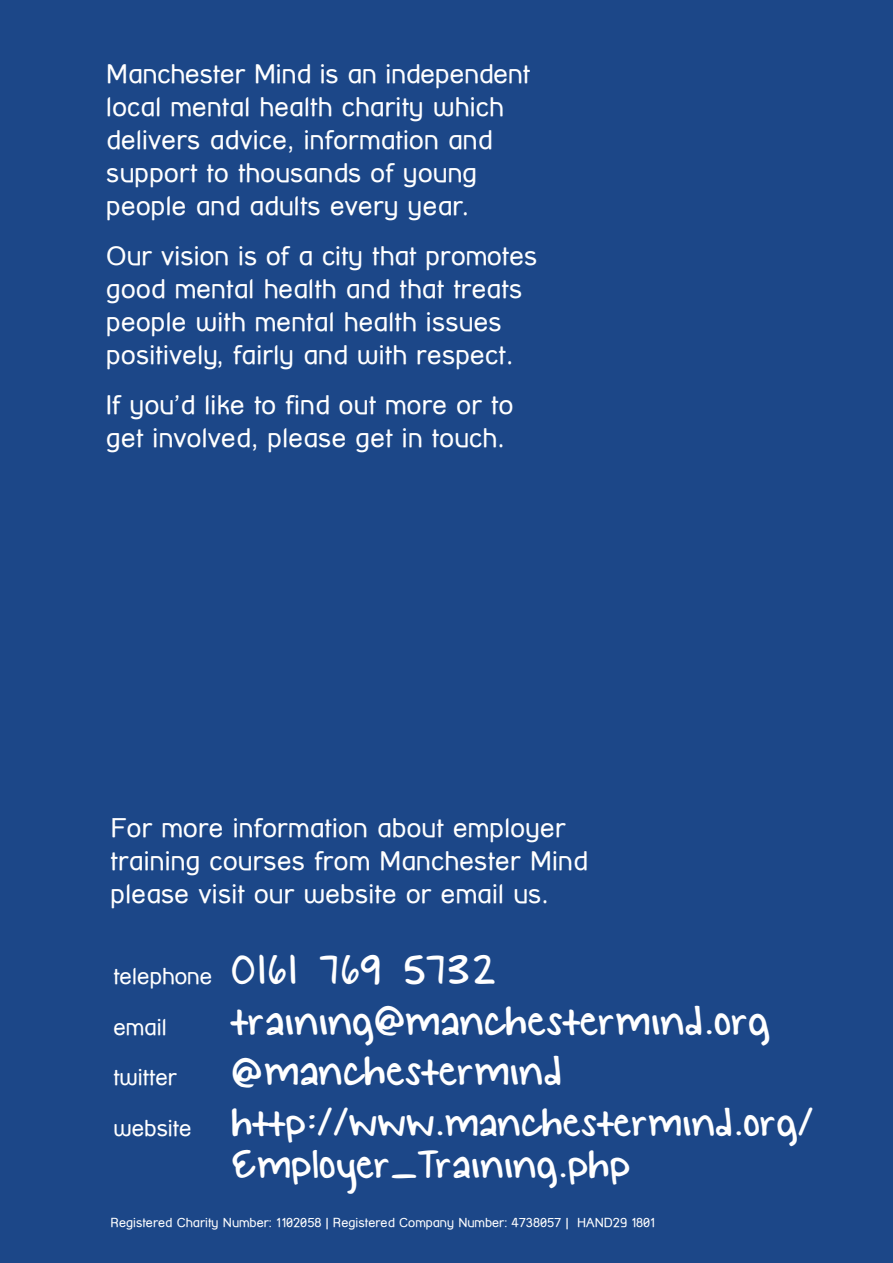
<style>
.page{position:relative;width:893px;height:1263px;background:#1c4788}
.page>*{position:absolute;margin:0;border:0;box-sizing:border-box;transform-origin:0 0}
.t1{font:46.5px "KG Small Town Southern Girl";letter-spacing:.02em;color:#fff}
.t2{font:46.5px "KG Small Town Southern Girl";letter-spacing:.06em;color:#fff}
.t3{font:45px/42px "KG Small Town Southern Girl";letter-spacing:.02em;color:#fff}
.t4{font:26.25px/33px "Street Corner";letter-spacing:.01em;color:#fff}
.t5{font:22.5px "Street Corner";color:#fff}
.t6{font:12.75px "Street Corner";color:#fff}
.s1{font-family:"Street Corner";font-size:22.5px}
</style>
<div class="page">
<p class="t4" style="left:106px;top:57px;width:425px">Manchester Mind is an independent local mental health charity which delivers advice, information and support to thousands of young people and adults every year.</p>
<p class="t4" style="left:106px;top:239px;width:432px">Our vision is of a city that promotes good mental health and that treats people with mental health issues positively, fairly and with respect.</p>
<p class="t4" style="left:106px;top:388px;width:409px">If you’d like to find out more or to get involved, please get in touch.</p>
<p class="t4" style="left:111px;top:811px;width:479px">For more information about employer training courses from Manchester Mind please visit our website or email us.</p>
<p class="t2" style="left:113px;top:945px;width:384px"><span class="s1">telephone</span> 0161 769 5732</p>
<p class="t5" style="left:113px;top:1014px;width:55px">email</p>
<p class="t1" style="left:232px;top:996px;width:539px">training@manchestermind.org</p>
<p class="t1" style="left:113px;top:1046px;width:450px"><span class="s1">twitter</span> @manchestermind</p>
<p class="t3" style="left:232px;top:1104px;width:583px;text-indent:-118px"><span class="s1">website</span> http://www.manchestermind.org/<br>Employer_Training.php</p>
<p class="t6" style="left:111px;top:1215px;width:546px">Registered Charity Number: 1102058 | Registered Company Number: 4738057 | HAND29 1801</p>
</div>
